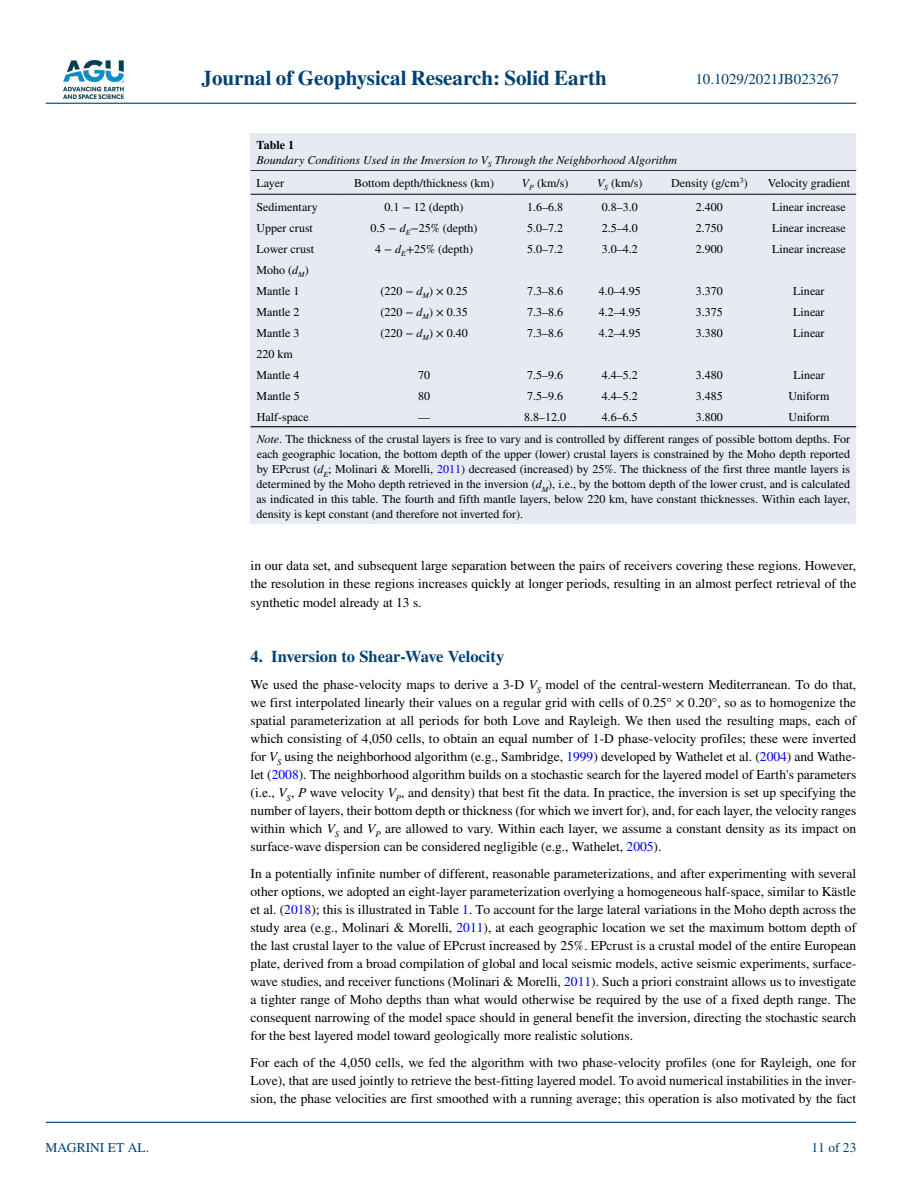
<style>
.page{position:relative;width:902px;height:1183px;background:#fff}
.page>*{position:absolute;margin:0;border:0;box-sizing:border-box;transform-origin:0 0}
.t1{font:700 21px "STIX";color:#004174}
.t2{font:700 16.5px "STIX";color:#004174}
.t3{font:15px "STIX";color:#004174}
.t4{font:13.5px/18px "STIX";color:#000;text-align:justify}
.t5{font:13.5px "STIX";color:#004174}
.t6{font:12px/15px "STIX";color:#000}
.t7{font:italic 12px/15px "STIX";color:#000}
.s1{font-weight:700;font-style:normal}
.s2{font-style:italic}
.s3{color:#00f}
</style>
<div class="page">
<img style="left:63px;top:60px;width:60px;height:39px">
<hr style="left:46px;top:103px;width:810px;height:1px;background:#004174">
<hr style="left:46px;top:1121px;width:810px;height:1px;background:#004174">
<div style="left:250px;top:170px;width:606px;height:354px;background:#e7eaf2"></div>
<hr style="left:250px;top:170px;width:90px;height:1px;background:#000">
<hr style="left:250px;top:194px;width:90px;height:1px;background:#000">
<hr style="left:340px;top:170px;width:168px;height:1px;background:#000">
<hr style="left:340px;top:194px;width:168px;height:1px;background:#000">
<hr style="left:508px;top:170px;width:74px;height:1px;background:#000">
<hr style="left:508px;top:194px;width:74px;height:1px;background:#000">
<hr style="left:582px;top:170px;width:75px;height:1px;background:#000">
<hr style="left:582px;top:194px;width:75px;height:1px;background:#000">
<hr style="left:657px;top:170px;width:104px;height:1px;background:#000">
<hr style="left:657px;top:194px;width:104px;height:1px;background:#000">
<hr style="left:761px;top:170px;width:95px;height:1px;background:#000">
<hr style="left:761px;top:194px;width:95px;height:1px;background:#000">
<hr style="left:250px;top:426px;width:90px;height:1px;background:#000">
<hr style="left:340px;top:426px;width:168px;height:1px;background:#000">
<hr style="left:508px;top:426px;width:74px;height:1px;background:#000">
<hr style="left:582px;top:426px;width:75px;height:1px;background:#000">
<hr style="left:657px;top:426px;width:104px;height:1px;background:#000">
<hr style="left:761px;top:426px;width:95px;height:1px;background:#000">
<div style="left:250px;top:134px;width:606px;height:36px;background:#e7eaf2"></div>
<p class="t5" style="left:45px;top:1138px;width:105px">MAGRINI ET AL.</p>
<h1 class="t1" style="left:201px;top:66px;width:407px">Journal of Geophysical Research: Solid Earth</h1>
<p class="t3" style="left:695px;top:69px;width:145px">10.1029/2021JB023267</p>
<p class="t7" style="left:256px;top:137px;width:422px"><span class="s1">Table 1<br></span>Boundary Conditions Used in the Inversion to V<sub>S</sub> Through the Neighborhood Algorithm</p>
<p class="t6" style="left:256px;top:176px;width:29px">Layer</p>
<p class="t6" style="left:354px;top:176px;width:141px">Bottom depth/thickness (km)</p>
<p class="t6" style="left:522px;top:176px;width:48px"><span class="s2">V</span><sub>P</sub> (km/s)</p>
<p class="t6" style="left:597px;top:176px;width:47px"><span class="s2">V</span><sub>S</sub> (km/s)</p>
<p class="t6" style="left:671px;top:176px;width:78px">Density (g/cm<sup>3</sup>)</p>
<p class="t6" style="left:767px;top:176px;width:84px">Velocity gradient</p>
<p class="t6" style="left:256px;top:200px;width:63px">Sedimentary</p>
<p class="t6" style="left:384px;top:200px;width:80px">0.1 − 12 (depth)</p>
<p class="t6" style="left:527px;top:200px;width:37px">1.6–6.8</p>
<p class="t6" style="left:601px;top:200px;width:37px">0.8–3.0</p>
<p class="t6" style="left:695px;top:200px;width:28px">2.400</p>
<p class="t6" style="left:772px;top:200px;width:75px">Linear increase</p>
<p class="t6" style="left:256px;top:221px;width:58px">Upper crust</p>
<p class="t6" style="left:370px;top:221px;width:108px">0.5 − <span class="s2">d</span><sub>E</sub>−25% (depth)</p>
<p class="t6" style="left:527px;top:221px;width:37px">5.0–7.2</p>
<p class="t6" style="left:601px;top:221px;width:37px">2.5–4.0</p>
<p class="t6" style="left:695px;top:221px;width:28px">2.750</p>
<p class="t6" style="left:772px;top:221px;width:75px">Linear increase</p>
<p class="t6" style="left:256px;top:242px;width:59px">Lower crust</p>
<p class="t6" style="left:375px;top:242px;width:99px">4 − <span class="s2">d</span><sub>E</sub>+25% (depth)</p>
<p class="t6" style="left:527px;top:242px;width:37px">5.0–7.2</p>
<p class="t6" style="left:601px;top:242px;width:37px">3.0–4.2</p>
<p class="t6" style="left:695px;top:242px;width:28px">2.900</p>
<p class="t6" style="left:772px;top:242px;width:75px">Linear increase</p>
<p class="t6" style="left:256px;top:260px;width:54px;line-height:21px">Moho (<span class="s2">d</span><sub>M</sub>)<br>Mantle 1</p>
<p class="t6" style="left:380px;top:284px;width:89px">(220 − <span class="s2">d</span><sub>M</sub>) × 0.25</p>
<p class="t6" style="left:527px;top:284px;width:37px">7.3–8.6</p>
<p class="t6" style="left:598px;top:284px;width:43px">4.0–4.95</p>
<p class="t6" style="left:695px;top:284px;width:28px">3.370</p>
<p class="t6" style="left:793px;top:284px;width:33px">Linear</p>
<p class="t6" style="left:256px;top:305px;width:44px">Mantle 2</p>
<p class="t6" style="left:380px;top:305px;width:89px">(220 − <span class="s2">d</span><sub>M</sub>) × 0.35</p>
<p class="t6" style="left:527px;top:305px;width:37px">7.3–8.6</p>
<p class="t6" style="left:598px;top:305px;width:43px">4.2–4.95</p>
<p class="t6" style="left:695px;top:305px;width:28px">3.375</p>
<p class="t6" style="left:793px;top:305px;width:33px">Linear</p>
<p class="t6" style="left:256px;top:326px;width:44px">Mantle 3</p>
<p class="t6" style="left:380px;top:326px;width:89px">(220 − <span class="s2">d</span><sub>M</sub>) × 0.40</p>
<p class="t6" style="left:527px;top:326px;width:37px">7.3–8.6</p>
<p class="t6" style="left:598px;top:326px;width:43px">4.2–4.95</p>
<p class="t6" style="left:695px;top:326px;width:28px">3.380</p>
<p class="t6" style="left:793px;top:326px;width:33px">Linear</p>
<p class="t6" style="left:256px;top:344px;width:44px;line-height:21px">220 km<br>Mantle 4</p>
<p class="t6" style="left:418px;top:368px;width:13px">70</p>
<p class="t6" style="left:527px;top:368px;width:37px">7.5–9.6</p>
<p class="t6" style="left:601px;top:368px;width:37px">4.4–5.2</p>
<p class="t6" style="left:695px;top:368px;width:28px">3.480</p>
<p class="t6" style="left:793px;top:368px;width:33px">Linear</p>
<p class="t6" style="left:256px;top:389px;width:44px">Mantle 5</p>
<p class="t6" style="left:418px;top:389px;width:13px">80</p>
<p class="t6" style="left:527px;top:389px;width:37px">7.5–9.6</p>
<p class="t6" style="left:601px;top:389px;width:37px">4.4–5.2</p>
<p class="t6" style="left:695px;top:389px;width:28px">3.485</p>
<p class="t6" style="left:788px;top:389px;width:42px">Uniform</p>
<p class="t6" style="left:257px;top:410px;width:53px">Half-space</p>
<p class="t6" style="left:524px;top:410px;width:43px">8.8–12.0</p>
<p class="t6" style="left:601px;top:410px;width:37px">4.6–6.5</p>
<p class="t6" style="left:696px;top:410px;width:28px">3.800</p>
<p class="t6" style="left:257px;top:406px;width:595px;line-height:22.5px;text-indent:532px">Uniform<br><span class="s2">Note</span>. The thickness of the crustal layers is free to vary and is controlled by different ranges of possible bottom depths. For</p>
<p class="t6" style="left:256px;top:447px;width:595px;text-align:justify">each geographic location, the bottom depth of the upper (lower) crustal layers is constrained by the Moho depth reported by EPcrust (<span class="s2">d</span><sub>E</sub>; Molinari &amp; Morelli, <span class="s3">2011</span>) decreased (increased) by 25%. The thickness of the first three mantle layers is determined by the Moho depth retrieved in the inversion (<span class="s2">d</span><sub>M</sub>), i.e., by the bottom depth of the lower crust, and is calculated as indicated in this table. The fourth and fifth mantle layers, below 220 km, have constant thicknesses. Within each layer, density is kept constant (and therefore not inverted for).</p>
<p class="t4" style="left:250px;top:557px;width:607px">in our data set, and subsequent large separation between the pairs of receivers covering these regions. However, the resolution in these regions increases quickly at longer periods, resulting in an almost perfect retrieval of the synthetic model already at 13 s.</p>
<p class="t2" style="left:250px;top:646px;width:255px">4. Inversion to Shear-Wave Velocity</p>
<p class="t4" style="left:250px;top:676px;width:607px">We used the phase-velocity maps to derive a 3-D <span class="s2">V</span><sub>S</sub> model of the central-western Mediterranean. To do that, we first interpolated linearly their values on a regular grid with cells of 0.25° × 0.20°, so as to homogenize the spatial parameterization at all periods for both Love and Rayleigh. We then used the resulting maps, each of which consisting of 4,050 cells, to obtain an equal number of 1-D phase-velocity profiles; these were inverted for <span class="s2">V</span><sub>S</sub> using the neighborhood algorithm (e.g., Sambridge, <span class="s3">1999</span>) developed by Wathelet et al. (<span class="s3">2004</span>) and Wathe&shy;let (<span class="s3">2008</span>). The neighborhood algorithm builds on a stochastic search for the layered model of Earth's parameters (i.e., <span class="s2">V</span><sub>S</sub>, <span class="s2">P</span> wave velocity <span class="s2">V</span><sub>P</sub>, and density) that best fit the data. In practice, the inversion is set up specifying the number of layers, their bottom depth or thickness (for which we invert for), and, for each layer, the velocity ranges within which <span class="s2">V</span><sub>S</sub> and <span class="s2">V</span><sub>P</sub> are allowed to vary. Within each layer, we assume a constant density as its impact on surface-wave dispersion can be considered negligible (e.g., Wathelet, <span class="s3">2005</span>).</p>
<p class="t4" style="left:250px;top:865px;width:607px">In a potentially infinite number of different, reasonable parameterizations, and after experimenting with several other options, we adopted an eight-layer parameterization overlying a homogeneous half-space, similar to Kästle et al. (<span class="s3">2018</span>); this is illustrated in Table <span class="s3">1</span>. To account for the large lateral variations in the Moho depth across the study area (e.g., Molinari &amp; Morelli, <span class="s3">2011</span>), at each geographic location we set the maximum bottom depth of the last crustal layer to the value of EPcrust increased by 25%. EPcrust is a crustal model of the entire European plate, derived from a broad compilation of global and local seismic models, active seismic experiments, surface&shy;wave studies, and receiver functions (Molinari &amp; Morelli, <span class="s3">2011</span>). Such a priori constraint allows us to investigate a tighter range of Moho depths than what would otherwise be required by the use of a fixed depth range. The consequent narrowing of the model space should in general benefit the inversion, directing the stochastic search for the best layered model toward geologically more realistic solutions.</p>
<p class="t4" style="left:250px;top:1054px;width:607px">For each of the 4,050 cells, we fed the algorithm with two phase-velocity profiles (one for Rayleigh, one for Love), that are used jointly to retrieve the best-fitting layered model. To avoid numerical instabilities in the inver&shy;sion, the phase velocities are first smoothed with a running average; this operation is also motivated by the fact</p>
<p class="t5" style="left:811px;top:1138px;width:46px">11 of 23</p>
</div>
